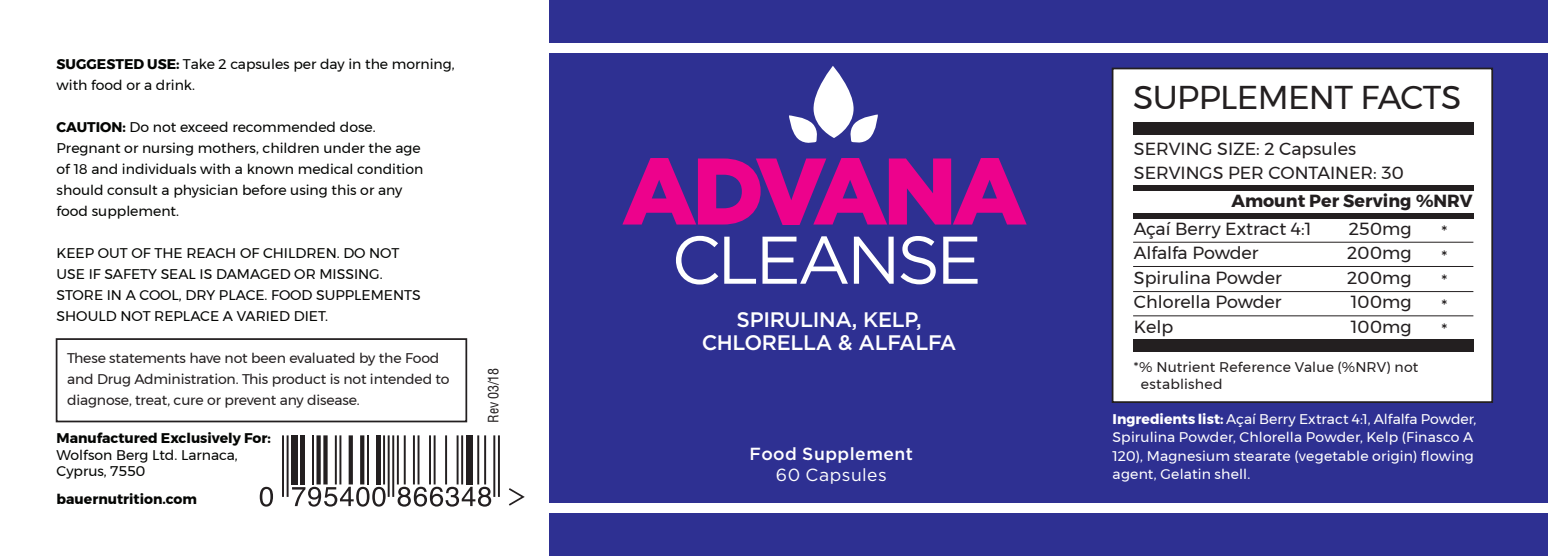
<style>
.page{position:relative;width:1548px;height:556px;background:#fff}
.page>*{position:absolute;margin:0;border:0;box-sizing:border-box;transform-origin:0 0}
.t1{font:32.9px "Montserrat";letter-spacing:-.02em;color:#231f20}
.t2{font:500 21px/22.8px "Gotham";letter-spacing:-.015em;color:#fff;text-align:center}
.t3{font:17.5px/24.5px "Montserrat";color:#231f20}
.t4{font:700 17.5px "Montserrat";color:#231f20}
.t5{font:500 17.5px "Gotham";letter-spacing:.03em;color:#fff}
.t6{font:17.5px "Gotham";letter-spacing:.025em;color:#fff}
.t7{font:14px/21px "Montserrat";color:#040503}
.t8{font:14px/18.2px "Montserrat";letter-spacing:.01em;color:#fff}
.t9{font:14px/21px "Montserrat";letter-spacing:-.01em;color:#231f20}
.t10{font:700 14px "Montserrat";color:#040503}
.t11{font:14px/16.8px "Montserrat";letter-spacing:.015em;color:#231f20}
.t12{font:condensed 14px "Helvetica LT";letter-spacing:-.015em;color:#231f20}
.s1{font-weight:700}
</style>
<div class="page">
<div style="left:549px;top:0;width:999px;height:556px;background:#2e3092"></div>
<svg style="left:622px;top:158px;width:404px;height:67px"></svg>
<svg style="left:789px;top:66px;width:89px;height:77px"></svg>
<svg style="left:676px;top:236px;width:42px;height:48px"></svg>
<svg style="left:724px;top:236px;width:32px;height:48px"></svg>
<svg style="left:762px;top:236px;width:86px;height:48px"></svg>
<svg style="left:854px;top:236px;width:39px;height:48px"></svg>
<svg style="left:900px;top:236px;width:36px;height:48px"></svg>
<svg style="left:943px;top:236px;width:34px;height:48px"></svg>
<div style="left:1112px;top:68px;width:381px;height:335px;background:#fff;border:2px solid #231f20"></div>
<div style="left:1133px;top:213px;width:340px;height:5px;background:#231f20"></div>
<hr style="left:1133px;top:241px;width:340px;height:2px;background:#231f20">
<hr style="left:1133px;top:266px;width:340px;height:1px;background:#231f20">
<hr style="left:1133px;top:291px;width:340px;height:1px;background:#231f20">
<hr style="left:1133px;top:315px;width:340px;height:1px;background:#231f20">
<div style="left:1133px;top:185px;width:340px;height:6px;background:#231f20"></div>
<div style="left:1133px;top:122px;width:340px;height:13px;background:#231f20"></div>
<div style="left:1133px;top:339px;width:340px;height:13px;background:#231f20"></div>
<div style="left:0;top:43px;width:1548px;height:10px;background:#fff"></div>
<div style="left:0;top:502px;width:1548px;height:10px;background:#fff"></div>
<hr style="left:282px;top:435px;width:2px;height:62px;background:#231f20">
<hr style="left:287px;top:435px;width:2px;height:62px;background:#231f20">
<div style="left:291px;top:435px;width:7px;height:49px;background:#231f20"></div>
<div style="left:300px;top:435px;width:5px;height:49px;background:#231f20"></div>
<hr style="left:312px;top:435px;width:2px;height:49px;background:#231f20">
<div style="left:316px;top:435px;width:5px;height:49px;background:#231f20"></div>
<div style="left:323px;top:435px;width:5px;height:49px;background:#231f20"></div>
<hr style="left:335px;top:435px;width:2px;height:49px;background:#231f20">
<hr style="left:339px;top:435px;width:2px;height:49px;background:#231f20">
<svg style="left:349px;top:435px;width:4px;height:49px"></svg>
<svg style="left:360px;top:435px;width:4px;height:49px"></svg>
<hr style="left:367px;top:435px;width:2px;height:49px;background:#231f20">
<hr style="left:376px;top:435px;width:4px;height:49px;background:#231f20">
<hr style="left:383px;top:435px;width:2px;height:49px;background:#231f20">
<hr style="left:397px;top:435px;width:2px;height:49px;background:#231f20">
<hr style="left:404px;top:435px;width:2px;height:49px;background:#231f20">
<hr style="left:413px;top:435px;width:2px;height:49px;background:#231f20">
<hr style="left:417px;top:435px;width:2px;height:49px;background:#231f20">
<hr style="left:429px;top:435px;width:2px;height:49px;background:#231f20">
<hr style="left:434px;top:435px;width:2px;height:49px;background:#231f20">
<hr style="left:445px;top:435px;width:2px;height:49px;background:#231f20">
<hr style="left:457px;top:435px;width:1px;height:49px;background:#231f20">
<hr style="left:461px;top:435px;width:2px;height:49px;background:#231f20">
<hr style="left:388px;top:435px;width:2px;height:62px;background:#231f20">
<hr style="left:392px;top:435px;width:2px;height:62px;background:#231f20">
<div style="left:466px;top:435px;width:6px;height:49px;background:#231f20"></div>
<hr style="left:477px;top:435px;width:2px;height:49px;background:#231f20">
<hr style="left:484px;top:435px;width:2px;height:49px;background:#231f20">
<hr style="left:493px;top:435px;width:2px;height:62px;background:#231f20">
<hr style="left:498px;top:435px;width:2px;height:62px;background:#231f20">
<svg style="left:260px;top:486px;width:13px;height:20px"></svg>
<svg style="left:292px;top:486px;width:94px;height:20px"></svg>
<svg style="left:398px;top:486px;width:93px;height:20px"></svg>
<svg style="left:509px;top:488px;width:16px;height:17px"></svg>
<div style="left:56px;top:338px;width:411px;height:84px;border:2px solid #231f20"></div>
<p class="t7" style="left:57px;top:53px;width:399px"><span class="s1">SUGGESTED USE:</span> Take 2 capsules per day in the morning, with food or a drink.</p>
<p class="t7" style="left:57px;top:116px;width:368px"><span class="s1">CAUTION:</span> Do not exceed recommended dose.<br>Pregnant or nursing mothers, children under the age of 18 and individuals with a known medical condition should consult a physician before using this or any food supplement.</p>
<p class="t7" style="left:57px;top:242px;width:366px">KEEP OUT OF THE REACH OF CHILDREN. DO NOT USE IF SAFETY SEAL IS DAMAGED OR MISSING.<br>STORE IN A COOL, DRY PLACE. FOOD SUPPLEMENTS SHOULD NOT REPLACE A VARIED DIET.</p>
<p class="t9" style="left:67px;top:348px;width:384px">These statements have not been evaluated by the Food and Drug Administration. This product is not intended to diagnose, treat, cure or prevent any disease.</p>
<p class="t10" style="left:57px;top:426px;width:216px">Manufactured Exclusively For:</p>
<p class="t7" style="left:57px;top:446px;width:183px;line-height:16.8px">Wolfson Berg Ltd. Larnaca,<br>Cyprus, 7550</p>
<p class="t10" style="left:57px;top:487px;width:142px">bauernutrition.com</p>
<p class="t12" style="left:485px;top:422px;width:56px;rotate:-90deg">Rev 03/18</p>
<h2 class="t2" style="left:702px;top:308px;width:256px">SPIRULINA, KELP,<br>CHLORELLA &amp; ALFALFA</h2>
<p class="t5" style="left:749px;top:444px;width:165px">Food Supplement</p>
<p class="t6" style="left:776px;top:465px;width:112px">60 Capsules</p>
<h1 class="t1" style="left:1133px;top:72px;width:330px">SUPPLEMENT FACTS</h1>
<p class="t3" style="left:1134px;top:136px;width:272px">SERVING SIZE: 2 Capsules<br>SERVINGS PER CONTAINER: 30</p>
<p class="t4" style="left:1231px;top:186px;width:243px">Amount Per Serving %NRV</p>
<p class="t3" style="left:1347px;top:216px;width:66px;text-align:justify">250mg 200mg 200mg 100mg 100mg</p>
<p class="t3" style="left:1441px;top:219px;width:7px;text-align:justify">* * * * *</p>
<p class="t3" style="left:1134px;top:216px;width:179px">Açaí Berry Extract 4:1<br>Alfalfa Powder<br>Spirulina Powder<br>Chlorella Powder<br>Kelp</p>
<p class="t11" style="left:1141px;top:359px;width:279px;text-indent:-7px">*% Nutrient Reference Value (%NRV) not established</p>
<p class="t8" style="left:1112px;top:410px;width:365px"><span class="s1">Ingredients list:</span> Açaí Berry Extract 4:1, Alfalfa Powder, Spirulina Powder, Chlorella Powder, Kelp (Finasco A 120), Magnesium stearate (vegetable origin) flowing agent, Gelatin shell.</p>
</div>
